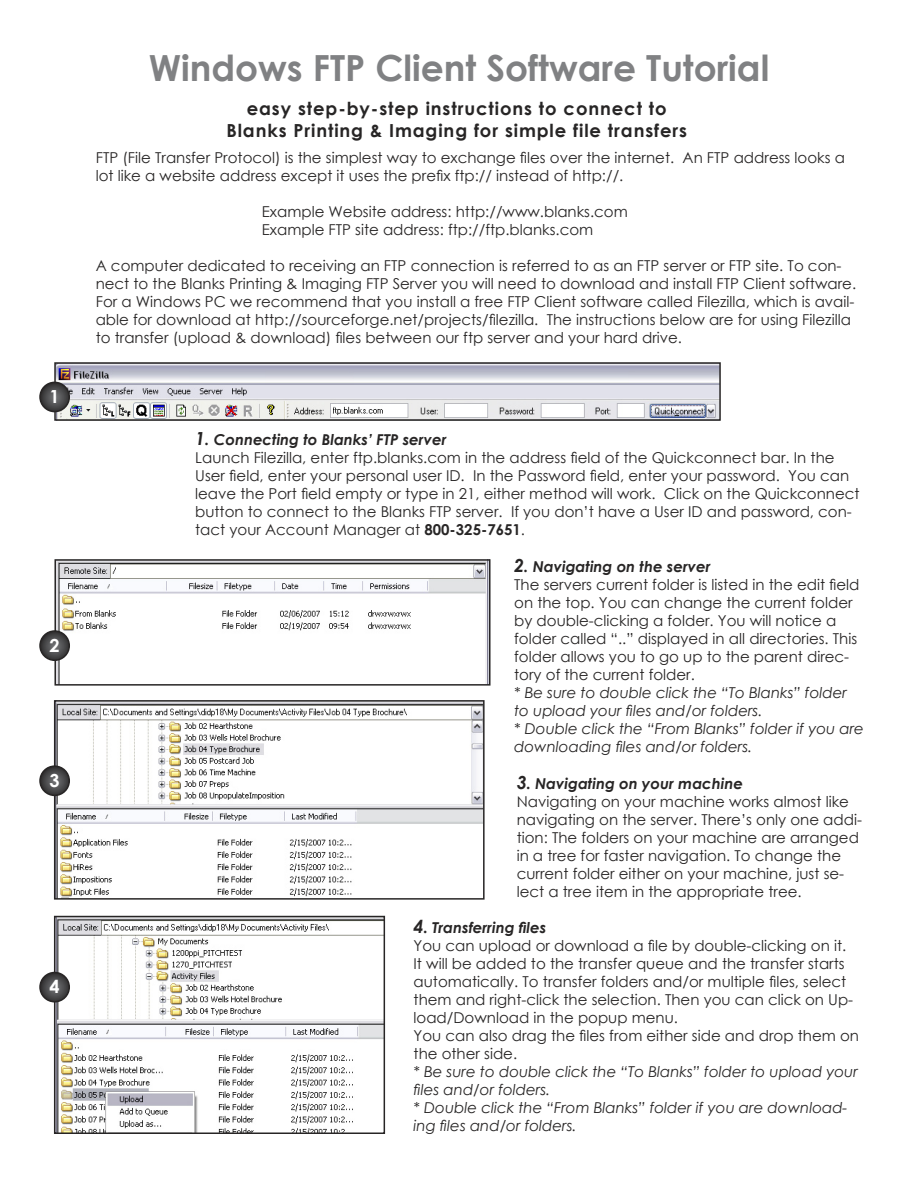
<style>
.page{position:relative;width:918px;height:1188px;background:#fff}
.page>*{position:absolute;margin:0;border:0;box-sizing:border-box;transform-origin:0 0}
.t1{font:700 36px "Century Gothic";color:#808183}
.t2{font:700 18px "Century Gothic";letter-spacing:.05em;color:#272525}
.t3{font:700 18px "Century Gothic";color:#fff}
.t4{font:15px/18px "Century Gothic";color:#272525}
.t5{font:italic 15px/18px "Century Gothic";color:#272525}
.t6{font:italic 700 15px "Century Gothic";color:#272525}
.s1{font-size:18px}
.s2{font-weight:700}
</style>
<div class="page">
<img style="left:57px;top:365px;width:661px;height:53px">
<div style="left:54px;top:362px;width:667px;height:59px;border:2px solid #272525"></div>
<svg style="left:40px;top:382px;width:29px;height:30px"></svg>
<div style="left:39px;top:382px;width:31px;height:30px;border:2px solid #272525;border-radius:50%"></div>
<img style="left:57px;top:562px;width:431px;height:121px">
<div style="left:54px;top:559px;width:437px;height:127px;border:2px solid #272525"></div>
<svg style="left:40px;top:631px;width:29px;height:29px"></svg>
<div style="left:39px;top:630px;width:31px;height:31px;border:2px solid #272525;border-radius:50%"></div>
<img style="left:57px;top:703px;width:425px;height:194px">
<div style="left:54px;top:700px;width:431px;height:200px;border:2px solid #272525"></div>
<svg style="left:40px;top:766px;width:29px;height:29px"></svg>
<div style="left:39px;top:765px;width:31px;height:31px;border:2px solid #272525;border-radius:50%"></div>
<img style="left:57px;top:919px;width:325px;height:212px">
<div style="left:54px;top:916px;width:331px;height:218px;border:2px solid #272525"></div>
<svg style="left:40px;top:973px;width:29px;height:29px"></svg>
<div style="left:39px;top:972px;width:31px;height:31px;border:2px solid #272525;border-radius:50%"></div>
<p class="t3" style="left:49px;top:383px;width:12px">1</p>
<p class="t3" style="left:49px;top:632px;width:12px">2</p>
<p class="t3" style="left:49px;top:767px;width:12px">3</p>
<p class="t3" style="left:49px;top:973px;width:12px">4</p>
<p class="t1" style="left:149px;top:41px;width:622px">Windows FTP Client Software Tutorial</p>
<p class="t2" style="left:247px;top:95px;width:421px">easy step-by-step instructions to connect to</p>
<p class="t2" style="left:226px;top:117px;width:462px">Blanks Printing &amp; Imaging for simple file transfers</p>
<p class="t4" style="left:96px;top:149px;width:751px">FTP (File Transfer Protocol) is the simplest way to exchange files over the internet. An FTP address looks a lot like a website address except it uses the prefix ftp:// instead of http://.</p>
<p class="t4" style="left:262px;top:203px;width:367px">Example Website address: http://www.blanks.com</p>
<p class="t4" style="left:262px;top:221px;width:333px">Example FTP site address: ftp://ftp.blanks.com</p>
<p class="t4" style="left:96px;top:257px;width:762px">A computer dedicated to receiving an FTP connection is referred to as an FTP server or FTP site. To con&shy;nect to the Blanks Printing &amp; Imaging FTP Server you will need to download and install FTP Client software.<br>For a Windows PC we recommend that you install a free FTP Client software called Filezilla, which is avail&shy;able for download at http://sourceforge.net/projects/filezilla. The instructions below are for using Filezilla to transfer (upload &amp; download) files between our ftp server and your hard drive.</p>
<p class="t6" style="left:195px;top:428px;width:253px"><span class="s1">1</span>. Connecting to Blanks’ FTP server</p>
<p class="t4" style="left:195px;top:448px;width:666px">Launch Filezilla, enter ftp.blanks.com in the address field of the Quickconnect bar. In the User field, enter your personal user ID. In the Password field, enter your password. You can leave the Port field empty or type in 21, either method will work. Click on the Quickconnect button to connect to the Blanks FTP server. If you don’t have a User ID and password, con&shy;tact your Account Manager at <span class="s2">800-325-7651</span>.</p>
<p class="t6" style="left:514px;top:556px;width:198px"><span class="s1">2</span>. Navigating on the server</p>
<p class="t4" style="left:514px;top:576px;width:347px">The servers current folder is listed in the edit field on the top. You can change the current folder by double-clicking a folder. You will notice a folder called “..” displayed in all directories. This folder allows you to go up to the parent direc&shy;tory of the current folder.</p>
<p class="t5" style="left:514px;top:684px;width:334px">* Be sure to double click the “To Blanks” folder to upload your files and/or folders.</p>
<p class="t5" style="left:514px;top:720px;width:351px">* Double click the “From Blanks” folder if you are downloading files and/or folders.</p>
<p class="t6" style="left:517px;top:772px;width:228px"><span class="s1">3</span>. Navigating on your machine</p>
<p class="t4" style="left:517px;top:792px;width:347px">Navigating on your machine works almost like navigating on the server. There’s only one addi&shy;tion: The folders on your machine are arranged in a tree for faster navigation. To change the current folder either on your machine, just se&shy;lect a tree item in the appropriate tree.</p>
<p class="t6" style="left:414px;top:917px;width:134px"><span class="s1">4</span>. Transferring files</p>
<p class="t4" style="left:414px;top:937px;width:441px">You can upload or download a file by double-clicking on it.<br>It will be added to the transfer queue and the transfer starts automatically. To transfer folders and/or multiple files, select them and right-click the selection. Then you can click on Up&shy;load/Download in the popup menu.</p>
<p class="t4" style="left:414px;top:1027px;width:447px">You can also drag the files from either side and drop them on the other side.</p>
<p class="t5" style="left:414px;top:1063px;width:446px">* Be sure to double click the “To Blanks” folder to upload your files and/or folders.</p>
<p class="t5" style="left:414px;top:1099px;width:436px">* Double click the “From Blanks” folder if you are download&shy;ing files and/or folders.</p>
</div>
